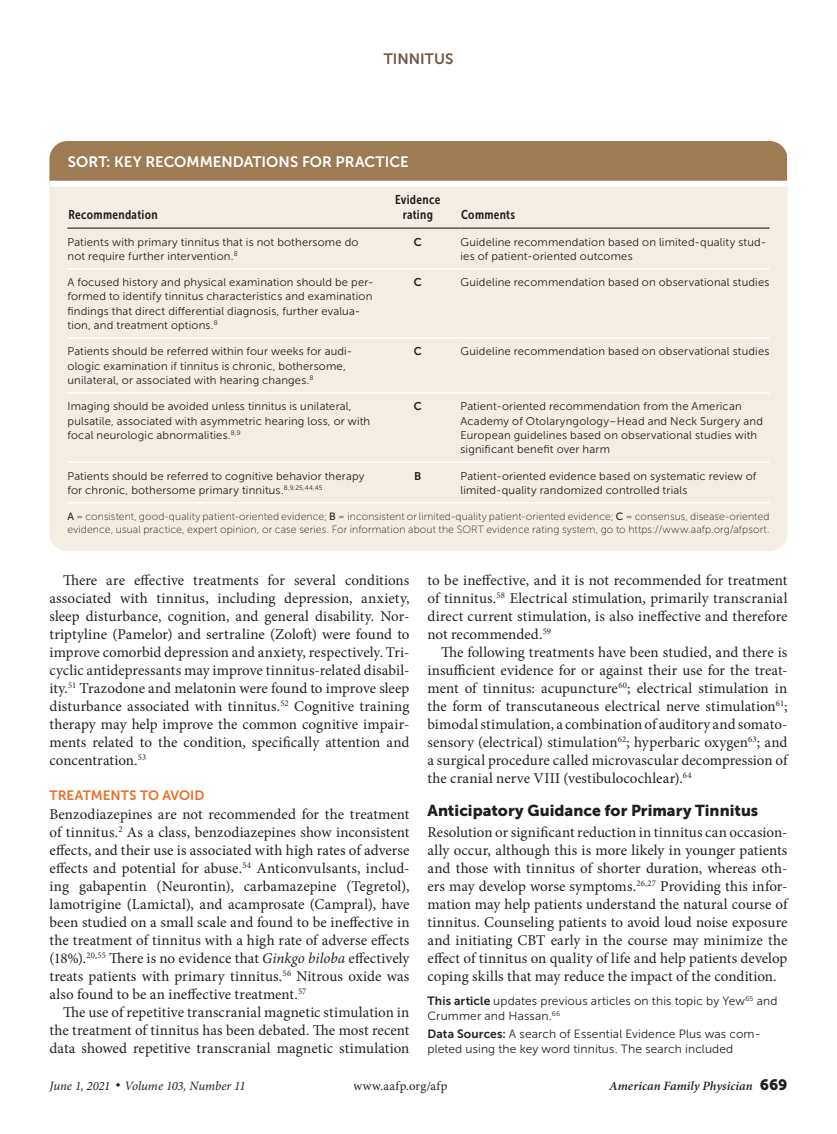
<style>
.page{position:relative;width:837px;height:1134px;background:#fff}
.page>*{position:absolute;margin:0;border:0;box-sizing:border-box;transform-origin:0 0}
.head1{font:15.75px "Museo Sans 900";color:#231f20}
.body_text{font:15px/18px "Minion Pro";letter-spacing:.005em;color:#231f20;text-align:justify}
.body_noindent{font:15px/18px "Minion Pro";letter-spacing:.005em;color:#231f20;text-align:justify}
.sort_title{font:15px "Museo Sans 700";color:#fff}
.t1{font:15px "Museo Sans 700";color:#745844}
.head2{font:13.5px "Museo Sans 700";letter-spacing:.005em;color:#e96f24}
.table_head1{font:12.75px/15.3px "Museo Sans Cond 700";letter-spacing:.025em;color:#231f20;text-align:center}
.t2{font:italic 12.75px "Minion Pro";color:#231f20}
.t3{font:italic 600 12.75px "Minion Pro";letter-spacing:.005em;color:#231f20}
.t4{font:12.75px "Minion Pro";letter-spacing:.03em;color:#231f20}
.blurb{font:12px/15px "Museo Sans 300";letter-spacing:.01em;color:#231f20}
.table_data{font:11.25px/14.2px "Museo Sans 300";letter-spacing:.015em;color:#231f20}
.table_data_last_col{font:11.25px/14.2px "Museo Sans 300";letter-spacing:.015em;color:#231f20}
.table_data-2{font:11.25px "Museo Sans 700";color:#231f20}
.table_fig_note{font:10.5px/13.5px "Museo Sans 100";letter-spacing:.01em;color:#231f20}
.s1{font-family:"Museo Sans 500"}
.s2{font-style:italic}
.s3{font-family:"Museo Sans 700"}
.s4{font-family:"Museo Sans 900";font-weight:400;font-style:normal;font-size:15px}
</style>
<div class="page">
<div style="left:50px;top:141px;width:738px;height:410px;background:#f3ede3;border-radius:18px"></div>
<hr style="left:68px;top:228px;width:325px;height:1px;background:#231f20">
<hr style="left:393px;top:228px;width:67px;height:1px;background:#231f20">
<hr style="left:460px;top:228px;width:310px;height:1px;background:#231f20">
<hr style="left:68px;top:268px;width:325px;height:2px;background:#fff">
<hr style="left:393px;top:268px;width:67px;height:2px;background:#fff">
<hr style="left:460px;top:268px;width:310px;height:2px;background:#fff">
<hr style="left:68px;top:337px;width:325px;height:2px;background:#fff">
<hr style="left:393px;top:337px;width:67px;height:2px;background:#fff">
<hr style="left:460px;top:337px;width:310px;height:2px;background:#fff">
<hr style="left:68px;top:392px;width:325px;height:2px;background:#fff">
<hr style="left:393px;top:392px;width:67px;height:2px;background:#fff">
<hr style="left:460px;top:392px;width:310px;height:2px;background:#fff">
<hr style="left:68px;top:461px;width:325px;height:2px;background:#fff">
<hr style="left:393px;top:461px;width:67px;height:2px;background:#fff">
<hr style="left:460px;top:461px;width:310px;height:2px;background:#fff">
<hr style="left:68px;top:502px;width:325px;height:2px;background:#fff">
<hr style="left:393px;top:502px;width:67px;height:2px;background:#fff">
<hr style="left:460px;top:502px;width:310px;height:2px;background:#fff">
<div style="left:50px;top:141px;width:738px;height:43px;background:#9e7b53"></div>
<div style="left:50px;top:181px;width:738px;height:6px;background:#fff"></div>
<p class="t1" style="left:384px;top:50px;width:71px">TINNITUS</p>
<p class="sort_title" style="left:68px;top:154px;width:342px">SORT: KEY RECOMMENDATIONS FOR PRACTICE</p>
<p class="table_head1" style="left:68px;top:207px;width:91px">Recommendation</p>
<p class="table_head1" style="left:395px;top:192px;width:47px">Evidence rating</p>
<p class="table_head1" style="left:461px;top:207px;width:55px">Comments</p>
<p class="table_data" style="left:68px;top:235px;width:293px">Patients with primary tinnitus that is not bothersome do not require further intervention.<sup>8</sup></p>
<p class="table_data-2" style="left:414px;top:235px;width:10px">C</p>
<p class="table_data_last_col" style="left:460px;top:235px;width:307px">Guideline recommendation based on limited-quality stud&shy;ies of patient-oriented outcomes</p>
<p class="table_data" style="left:68px;top:275px;width:308px">A focused history and physical examination should be per&shy;formed to identify tinnitus characteristics and examination findings that direct differential diagnosis, further evalua&shy;tion, and treatment options.<sup>8</sup></p>
<p class="table_data-2" style="left:414px;top:276px;width:10px">C</p>
<p class="table_data_last_col" style="left:460px;top:275px;width:310px">Guideline recommendation based on observational studies</p>
<p class="table_data" style="left:68px;top:345px;width:286px">Patients should be referred within four weeks for audi&shy;ologic examination if tinnitus is chronic, bothersome, unilateral, or associated with hearing changes.<sup>8</sup></p>
<p class="table_data-2" style="left:414px;top:345px;width:10px">C</p>
<p class="table_data_last_col" style="left:460px;top:345px;width:310px">Guideline recommendation based on observational studies</p>
<p class="table_data" style="left:68px;top:399px;width:304px">Imaging should be avoided unless tinnitus is unilateral, pulsatile, associated with asymmetric hearing loss, or with focal neurologic abnormalities.<sup>8,9</sup></p>
<p class="table_data-2" style="left:414px;top:400px;width:10px">C</p>
<p class="table_data_last_col" style="left:460px;top:399px;width:304px">Patient-oriented recommendation from the American Academy of Otolaryngology–Head and Neck Surgery and European guidelines based on observational studies with significant benefit over harm</p>
<p class="table_data" style="left:68px;top:469px;width:298px">Patients should be referred to cognitive behavior therapy for chronic, bothersome primary tinnitus.<sup>8,9,25,44,45</sup></p>
<p class="table_data-2" style="left:414px;top:469px;width:9px">B</p>
<p class="table_data_last_col" style="left:460px;top:469px;width:298px">Patient-oriented evidence based on systematic review of limited-quality randomized controlled trials</p>
<p class="table_fig_note" style="left:68px;top:509px;width:704px"><span class="s1">A</span> = consistent, good-quality patient-oriented evidence; <span class="s1">B</span> = inconsistent or limited-quality patient-oriented evidence; <span class="s1">C</span> = consensus, disease-oriented evidence, usual practice, expert opinion, or case series. For information about the SORT evidence rating system, go to https://www.aafp.org/afpsort.</p>
<p class="body_text" style="left:50px;top:571px;width:362px;text-indent:14px">There are effective treatments for several conditions associated with tinnitus, including depression, anxiety, sleep disturbance, cognition, and general disability. Nor&shy;triptyline (Pamelor) and sertraline (Zoloft) were found to improve comorbid depression and anxiety, respectively. Tri&shy;cyclic antidepressants may improve tinnitus-related disabil&shy;ity.<sup>51</sup> Trazodone and melatonin were found to improve sleep disturbance associated with tinnitus.<sup>52</sup> Cognitive training therapy may help improve the common cognitive impair&shy;ments related to the condition, specifically attention and concentration.<sup>53</sup></p>
<p class="head2" style="left:50px;top:787px;width:157px">TREATMENTS TO AVOID</p>
<p class="body_noindent" style="left:50px;top:805px;width:362px">Benzodiazepines are not recommended for the treatment of tinnitus.<sup>2</sup> As a class, benzodiazepines show inconsistent effects, and their use is associated with high rates of adverse effects and potential for abuse.<sup>54</sup> Anticonvulsants, includ&shy;ing gabapentin (Neurontin), carbamazepine (Tegretol), lamotrigine (Lamictal), and acamprosate (Campral), have been studied on a small scale and found to be ineffective in the treatment of tinnitus with a high rate of adverse effects (18%).<sup>20,55</sup> There is no evidence that <span class="s2">Ginkgo biloba</span> effectively treats patients with primary tinnitus.<sup>56</sup> Nitrous oxide was also found to be an ineffective treatment.<sup>57</sup></p>
<p class="body_text" style="left:50px;top:1003px;width:362px;text-indent:14px">The use of repetitive transcranial magnetic stimulation in the treatment of tinnitus has been debated. The most recent data showed repetitive transcranial magnetic stimulation</p>
<p class="body_text" style="left:428px;top:571px;width:362px">to be ineffective, and it is not recommended for treatment of tinnitus.<sup>58</sup> Electrical stimulation, primarily transcranial direct current stimulation, is also ineffective and therefore not recommended.<sup>59</sup></p>
<p class="body_text" style="left:428px;top:643px;width:362px;text-indent:14px">The following treatments have been studied, and there is insufficient evidence for or against their use for the treat&shy;ment of tinnitus: acupuncture<sup>60</sup>; electrical stimulation in the form of transcutaneous electrical nerve stimulation<sup>61</sup>; bimodal stimulation, a combination of auditory and somato&shy;sensory (electrical) stimulation<sup>62</sup>; hyperbaric oxygen<sup>63</sup>; and a surgical procedure called microvascular decompression of the cranial nerve VIII (vestibulocochlear).<sup>64</sup></p>
<p class="head1" style="left:428px;top:802px;width:332px">Anticipatory Guidance for Primary Tinnitus</p>
<p class="body_noindent" style="left:428px;top:823px;width:362px">Resolution or significant reduction in tinnitus can occasion&shy;ally occur, although this is more likely in younger patients and those with tinnitus of shorter duration, whereas oth&shy;ers may develop worse symptoms.<sup>26,27</sup> Providing this infor&shy;mation may help patients understand the natural course of tinnitus. Counseling patients to avoid loud noise exposure and initiating CBT early in the course may minimize the effect of tinnitus on quality of life and help patients develop coping skills that may reduce the impact of the condition.</p>
<p class="blurb" style="left:428px;top:993px;width:352px"><span class="s3">This article</span> updates previous articles on this topic by Yew<sup>65</sup> and<br>Crummer and Hassan.<sup>66</sup></p>
<p class="blurb" style="left:428px;top:1026px;width:335px"><span class="s3">Data Sources:</span> A search of Essential Evidence Plus was com&shy;pleted using the key word tinnitus. The search included</p>
<p class="t2" style="left:50px;top:1078px;width:198px">June 1, 2021 ◆ Volume 103, Number 11</p>
<p class="t4" style="left:353px;top:1078px;width:96px">www.aafp.org/afp</p>
<p class="t3" style="left:609px;top:1077px;width:180px">American Family Physician <span class="s4">669</span></p>
</div>
